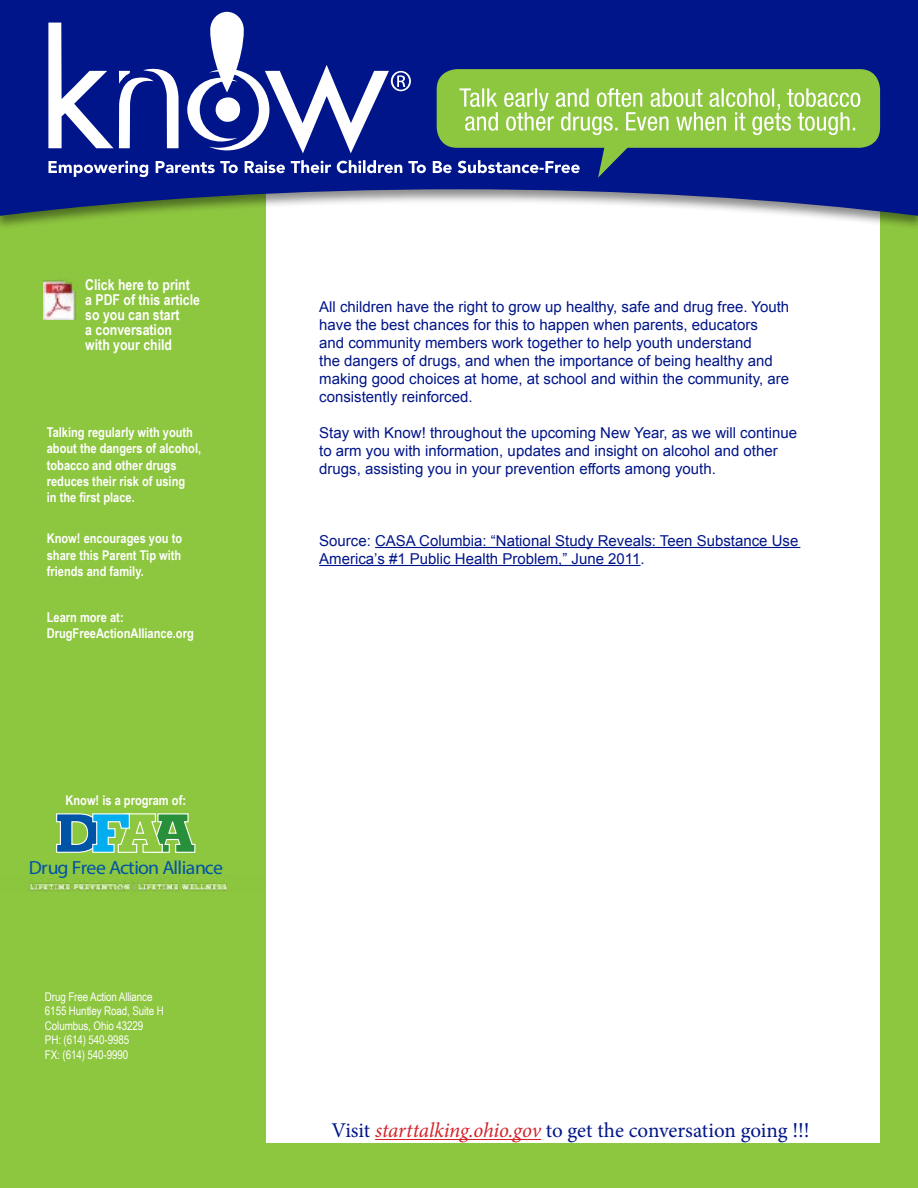
<style>
.page{position:relative;width:918px;height:1188px;background:#fff}
.page>*{position:absolute;margin:0;border:0;box-sizing:border-box;transform-origin:0 0}
.t1{font:21px "Minion Pro";letter-spacing:-.005em;color:#001589}
.t2{font:19.05px "Museo Slab 300";letter-spacing:-.035em;color:#0054a6;scale:1.04 1}
.t3{font:15px/18px "Arial";color:#001589}
.t4{font:700 15px/15px "Arial Narrow";color:#fff}
.t5{font:700 13.5px/16.2px "Arial Narrow";color:#fff}
.t6{font:12px/14.4px "Arial Narrow";letter-spacing:-.01em;color:#fff}
.s1{font-style:italic;color:#d2232a}
</style>
<div class="page">
<div style="left:258px;top:116px;width:660px;height:1072px;background:#8dc63f"></div>
<div style="left:266px;top:153px;width:614px;height:990px;background:#fff"></div>
<div style="left:0;top:116px;width:262px;height:1072px;background:#8dc63f"></div>
<div style="left:0;top:0;width:918px;height:230px;background:#000;opacity:.45"></div>
<svg style="left:0;top:0;width:918px;height:216px;background:#344695"></svg>
<div style="left:437px;top:69px;width:443px;height:79px;background:#8dc63f;border-radius:20px"></div>
<svg style="left:48px;top:12px;width:812px;height:166px"></svg>
<hr style="left:375px;top:547px;width:425px;height:1px;background:#001589">
<hr style="left:319px;top:565px;width:322px;height:1px;background:#001589">
<svg style="left:56px;top:813px;width:140px;height:40px"></svg>
<img style="left:29px;top:875px;width:198px;height:16px">
<img style="left:44px;top:280px;width:32px;height:40px">
<hr style="left:375px;top:1139px;width:166px;height:1px;background:#d2232a">
<p class="t4" style="left:85px;top:277px;width:116px">Click here to print a PDF of this article so you can start<br>a conversation with your child</p>
<p class="t5" style="left:47px;top:424px;width:156px">Talking regularly with youth about the dangers of alcohol, tobacco and other drugs reduces their risk of using<br>in the first place.</p>
<p class="t5" style="left:47px;top:530px;width:137px;text-align:justify">Know! encourages you to share this Parent Tip with friends and family.</p>
<p class="t5" style="left:47px;top:608px;width:149px">Learn more at:<br>DrugFreeActionAlliance.org</p>
<p class="t5" style="left:65px;top:791px;width:122px">Know! is a program of:</p>
<p class="t2" style="left:29px;top:856px;width:188px">Drug Free Action Alliance</p>
<p class="t6" style="left:45px;top:989px;width:120px">Drug Free Action Alliance<br>6155 Huntley Road, Suite H<br>Columbus, Ohio 43229<br>PH: (614) 540-9985<br>FX: (614) 540-9990</p>
<p class="t3" style="left:319px;top:298px;width:472px">All children have the right to grow up healthy, safe and drug free. Youth have the best chances for this to happen when parents, educators<br>and community members work together to help youth understand<br>the dangers of drugs, and when the importance of being healthy and making good choices at home, at school and within the community, are consistently reinforced.</p>
<p class="t3" style="left:319px;top:424px;width:479px">Stay with Know! throughout the upcoming New Year, as we will continue to arm you with information, updates and insight on alcohol and other drugs, assisting you in your prevention efforts among youth.</p>
<p class="t3" style="left:319px;top:532px;width:481px">Source: CASA Columbia: “National Study Reveals: Teen Substance Use<br>America’s #1 Public Health Problem,” June 2011.</p>
<h1 class="t1" style="left:332px;top:1117px;width:480px">Visit <span class="s1">starttalking.ohio.gov</span> to get the conversation going !!!</h1>
</div>
